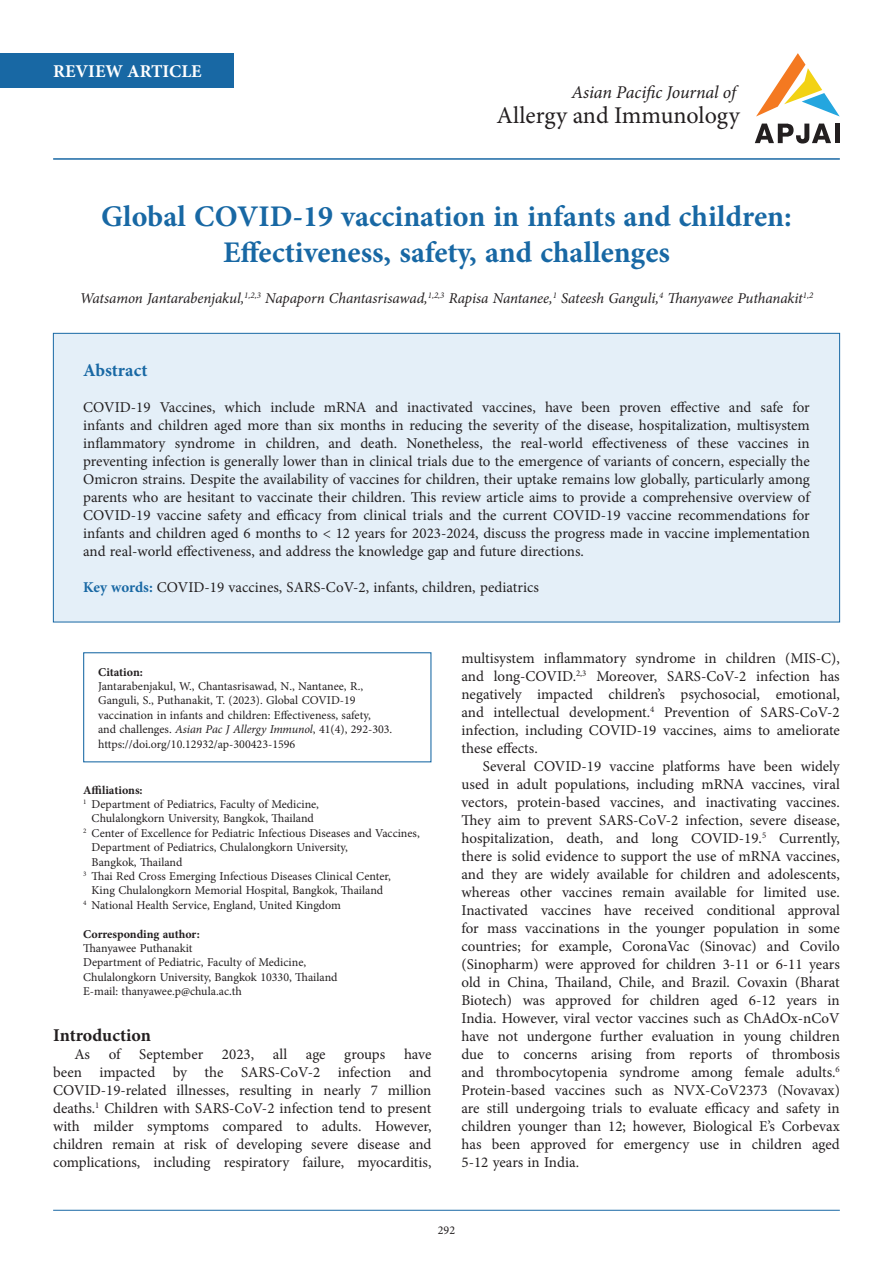
<style>
.page{position:relative;width:893px;height:1263px;background:#fff}
.page>*{position:absolute;margin:0;border:0;box-sizing:border-box;transform-origin:0 0}
.t1{font:700 30px/36px "Minion Pro";color:#1868a4;text-align:center}
.t2{font:24px "Minion Pro";color:#231f20}
.t3{font:italic 18px "Minion Pro";letter-spacing:-.01em;color:#231f20}
.t4{font:700 18px "Minion Pro";color:#fff}
.t5{font:700 18px "Minion Pro";letter-spacing:-.005em;color:#231f20}
.t6{font:700 18px "Minion Pro";color:#1868a4}
.t7{font:15px/18px "Minion Pro";color:#231f20;text-align:justify}
.t8{font:italic 15px "Minion Pro";letter-spacing:-.01em;color:#231f20}
.t9{font:12px/14.4px "Minion Pro";color:#231f20}
.t10{font:700 12px "Minion Pro";color:#231f20}
.s1{font-weight:700;color:#1868a4}
.s2{font-style:italic}
</style>
<div class="page">
<div style="left:53px;top:333px;width:787px;height:289px;background:#e4eff8;border:1px solid #1868a4"></div>
<div style="left:0;top:53px;width:234px;height:34px;background:#1868a4"></div>
<svg style="left:756px;top:53px;width:84px;height:63px"></svg>
<div style="left:835px;top:124px;width:5px;height:19px;background:#231f20"></div>
<svg style="left:755px;top:123px;width:76px;height:21px"></svg>
<hr style="left:53px;top:158px;width:787px;height:2px;background:#1868a4">
<hr style="left:53px;top:1210px;width:787px;height:1px;background:#1868a4">
<div style="left:83px;top:652px;width:348px;height:110px;background:#fff;border:1px solid #1868a4"></div>
<p class="t4" style="left:53px;top:58px;width:150px">REVIEW ARTICLE</p>
<p class="t3" style="left:571px;top:80px;width:166px">Asian Pacific Journal of</p>
<p class="t2" style="left:497px;top:100px;width:245px">Allergy and Immunology</p>
<p class="t1" style="left:101px;top:198px;width:692px">Global COVID-19 vaccination in infants and children:<br>Effectiveness, safety, and challenges</p>
<p class="t8" style="left:80px;top:288px;width:735px">Watsamon Jantarabenjakul,<sup>1,2,3</sup> Napaporn Chantasrisawad,<sup>1,2,3</sup> Rapisa Nantanee,<sup>1</sup> Sateesh Ganguli,<sup>4</sup> Thanyawee Puthanakit<sup>1,2</sup></p>
<p class="t6" style="left:83px;top:358px;width:66px">Abstract</p>
<p class="t7" style="left:83px;top:398px;width:728px">COVID-19 Vaccines, which include mRNA and inactivated vaccines, have been proven effective and safe for infants and children aged more than six months in reducing the severity of the disease, hospitalization, multisystem inflammatory syndrome in children, and death. Nonetheless, the real-world effectiveness of these vaccines in preventing infection is generally lower than in clinical trials due to the emergence of variants of concern, especially the Omicron strains. Despite the availability of vaccines for children, their uptake remains low globally, particularly among parents who are hesitant to vaccinate their children. This review article aims to provide a comprehensive overview of COVID-19 vaccine safety and efficacy from clinical trials and the current COVID-19 vaccine recommendations for infants and children aged 6 months to &lt; 12 years for 2023-2024, discuss the progress made in vaccine implementation and real-world effectiveness, and address the knowledge gap and future directions.</p>
<p class="t7" style="left:83px;top:578px;width:457px"><span class="s1">Key words:</span> COVID-19 vaccines, SARS-CoV-2, infants, children, pediatrics</p>
<p class="t10" style="left:98px;top:663px;width:46px">Citation:</p>
<p class="t9" style="left:98px;top:679px;width:296px">Jantarabenjakul, W., Chantasrisawad, N., Nantanee, R., Ganguli, S., Puthanakit, T. (2023). Global COVID-19 vaccination in infants and children: Effectiveness, safety,<br>and challenges. <span class="s2">Asian Pac J Allergy Immunol</span>, 41(4), 292-303. https://doi.org/10.12932/ap-300423-1596</p>
<p class="t10" style="left:83px;top:781px;width:61px">Affiliations:</p>
<p class="t9" style="left:83px;top:797px;width:237px;text-align:center"><sup>1</sup> Department of Pediatrics, Faculty of Medicine,<br>Chulalongkorn University, Bangkok, Thailand</p>
<p class="t9" style="left:92px;top:826px;width:330px;text-indent:-9px"><sup>2</sup> Center of Excellence for Pediatric Infectious Diseases and Vaccines,<br>Department of Pediatrics, Chulalongkorn University,<br>Bangkok, Thailand</p>
<p class="t9" style="left:83px;top:869px;width:309px;text-align:center"><sup>3</sup> Thai Red Cross Emerging Infectious Diseases Clinical Center,<br>King Chulalongkorn Memorial Hospital, Bangkok, Thailand</p>
<p class="t9" style="left:83px;top:898px;width:259px"><sup>4</sup> National Health Service, England, United Kingdom</p>
<p class="t10" style="left:83px;top:925px;width:118px">Corresponding author:</p>
<p class="t9" style="left:83px;top:941px;width:111px">Thanyawee Puthanakit</p>
<p class="t9" style="left:83px;top:955px;width:256px">Department of Pediatric, Faculty of Medicine,<br>Chulalongkorn University, Bangkok 10330, Thailand</p>
<p class="t9" style="left:83px;top:984px;width:160px">E-mail: thanyawee.p@chula.ac.th</p>
<p class="t5" style="left:53px;top:1023px;width:99px">Introduction</p>
<p class="t7" style="left:53px;top:1045px;width:380px;text-indent:21px">As of September 2023, all age groups have been impacted by the SARS-CoV-2 infection and COVID-19-related illnesses, resulting in nearly 7 million deaths.<sup>1</sup> Children with SARS-CoV-2 infection tend to present with milder symptoms compared to adults. However, children remain at risk of developing severe disease and complications, including respiratory failure, myocarditis,</p>
<p class="t7" style="left:461px;top:649px;width:380px">multisystem inflammatory syndrome in children (MIS-C), and long-COVID.<sup>2,3</sup> Moreover, SARS-CoV-2 infection has negatively impacted children’s psychosocial, emotional, and intellectual development.<sup>4</sup> Prevention of SARS-CoV-2 infection, including COVID-19 vaccines, aims to ameliorate these effects.</p>
<p class="t7" style="left:461px;top:757px;width:380px;text-indent:21px">Several COVID-19 vaccine platforms have been widely used in adult populations, including mRNA vaccines, viral vectors, protein-based vaccines, and inactivating vaccines.<br>They aim to prevent SARS-CoV-2 infection, severe disease, hospitalization, death, and long COVID-19.<sup>5</sup> Currently, there is solid evidence to support the use of mRNA vaccines, and they are widely available for children and adolescents, whereas other vaccines remain available for limited use.<br>Inactivated vaccines have received conditional approval for mass vaccinations in the younger population in some countries; for example, CoronaVac (Sinovac) and Covilo (Sinopharm) were approved for children 3-11 or 6-11 years old in China, Thailand, Chile, and Brazil. Covaxin (Bharat Biotech) was approved for children aged 6-12 years in India. However, viral vector vaccines such as ChAdOx-nCoV have not undergone further evaluation in young children due to concerns arising from reports of thrombosis and thrombocytopenia syndrome among female adults.<sup>6<br></sup>Protein-based vaccines such as NVX-CoV2373 (Novavax) are still undergoing trials to evaluate efficacy and safety in children younger than 12; however, Biological E’s Corbevax has been approved for emergency use in children aged 5-12 years in India.</p>
<p class="t9" style="left:438px;top:1223px;width:19px">292</p>
</div>
